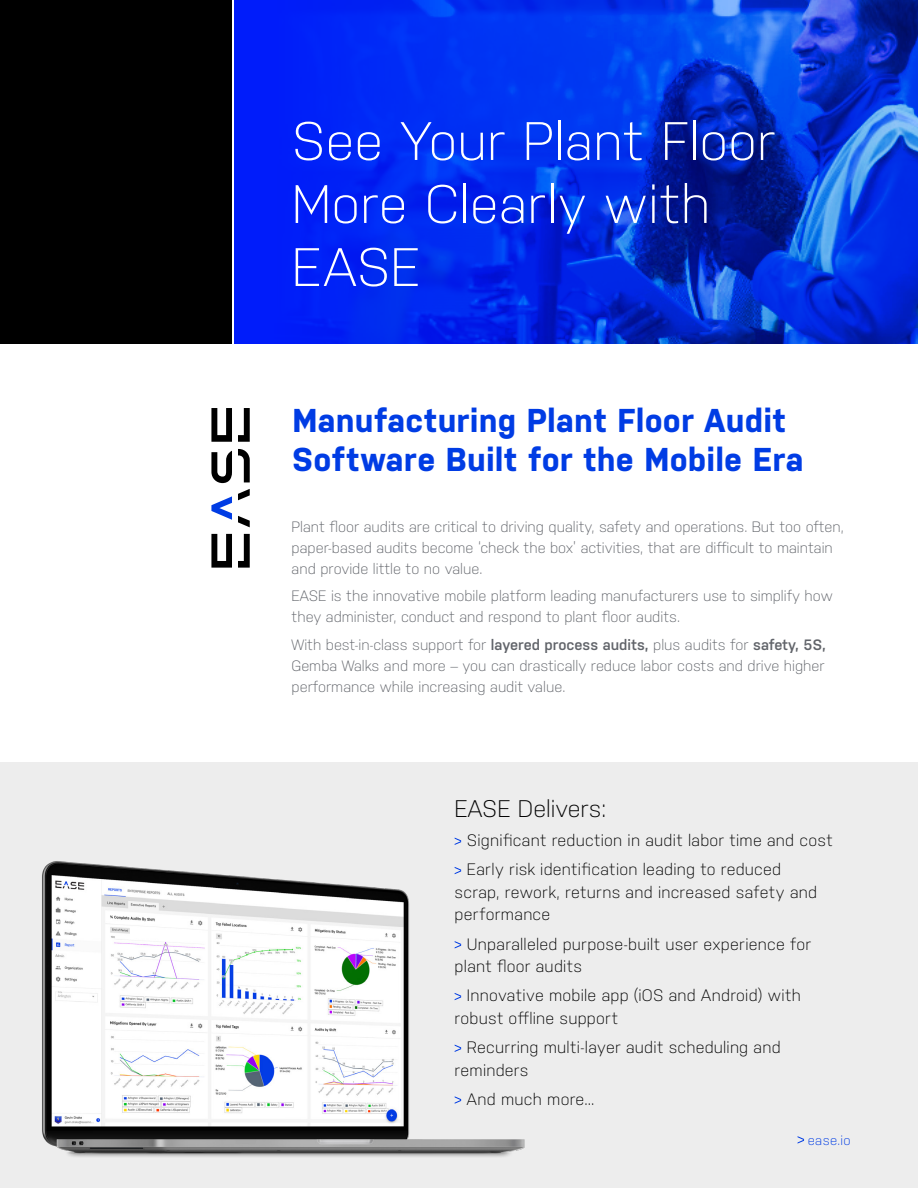
<style>
.page{position:relative;width:918px;height:1188px;background:#fff}
.page>*{position:absolute;margin:0;border:0;box-sizing:border-box;transform-origin:0 0}
.t1{font:300 54px/63px "Nudista";color:#fff}
.t2{font:700 33px/39px "Nudista";letter-spacing:.005em;color:#003ce4}
.t3{font:300 24px "Nudista";color:#000}
.t4{font:300 16.5px/22.5px "Nudista";letter-spacing:.015em;color:#000}
.t5{font:300 15px/21px "Nudista";color:#61646a}
.t6{font:300 13.5px "Nudista";letter-spacing:.025em;color:#003ce4}
.s1{font-weight:600}
</style>
<div class="page">
<svg style="left:235px;top:0;width:683px;height:344px;background:#042fe0"></svg>
<div style="left:0;top:762px;width:918px;height:426px;background:#ededed"></div>
<div style="left:0;top:0;width:232px;height:344px;background:#000"></div>
<svg style="left:211px;top:534px;width:21px;height:34px"></svg>
<svg style="left:238px;top:534px;width:12px;height:34px"></svg>
<svg style="left:211px;top:408px;width:21px;height:34px"></svg>
<svg style="left:238px;top:408px;width:12px;height:34px"></svg>
<svg style="left:211px;top:496px;width:21px;height:24px"></svg>
<svg style="left:238px;top:489px;width:12px;height:11px"></svg>
<svg style="left:238px;top:516px;width:12px;height:11px"></svg>
<svg style="left:238px;top:449px;width:12px;height:33px"></svg>
<svg style="left:211px;top:451px;width:21px;height:32px"></svg>
<svg style="left:798px;top:1136px;width:6px;height:8px"></svg>
<img style="left:42px;top:837px;width:483px;height:320px">
<h1 class="t1" style="left:292px;top:105px;width:485px">See Your Plant Floor<br>More Clearly with<br>EASE</h1>
<h2 class="t2" style="left:293px;top:399px;width:512px">Manufacturing Plant Floor Audit<br>Software Built for the Mobile Era</h2>
<p class="t5" style="left:292px;top:515px;width:554px">Plant floor audits are critical to driving quality, safety and operations. But too often, paper-based audits become ‘check the box’ activities, that are difficult to maintain and provide little to no value.</p>
<p class="t5" style="left:292px;top:584px;width:543px">EASE is the innovative mobile platform leading manufacturers use to simplify how they administer, conduct and respond to plant floor audits.</p>
<p class="t5" style="left:292px;top:633px;width:536px;text-align:justify">With best-in-class support for <span class="s1">layered process audits,</span> plus audits for <span class="s1">safety, 5S, </span>Gemba Walks and more – you can drastically reduce labor costs and drive higher performance while increasing audit value.</p>
<h3 class="t3" style="left:455px;top:791px;width:153px">EASE Delivers:</h3>
<p class="t4" style="left:467px;top:824px;width:367px;line-height:29.2px">Significant reduction in audit labor time and cost<br>Early risk identification leading to reduced</p>
<p class="t4" style="left:455px;top:879px;width:364px">scrap, rework, returns and increased safety and performance</p>
<p class="t4" style="left:455px;top:931px;width:358px;text-indent:12px">Unparalleled purpose-built user experience for plant floor audits</p>
<p class="t4" style="left:455px;top:983px;width:348px;text-indent:12px">Innovative mobile app (iOS and Android) with robust offline support</p>
<p class="t4" style="left:455px;top:1035px;width:328px;text-indent:12px">Recurring multi-layer audit scheduling and reminders</p>
<p class="t4" style="left:467px;top:1086px;width:129px">And much more...</p>
<p class="t6" style="left:808px;top:1130px;width:44px">ease.io</p>
</div>
